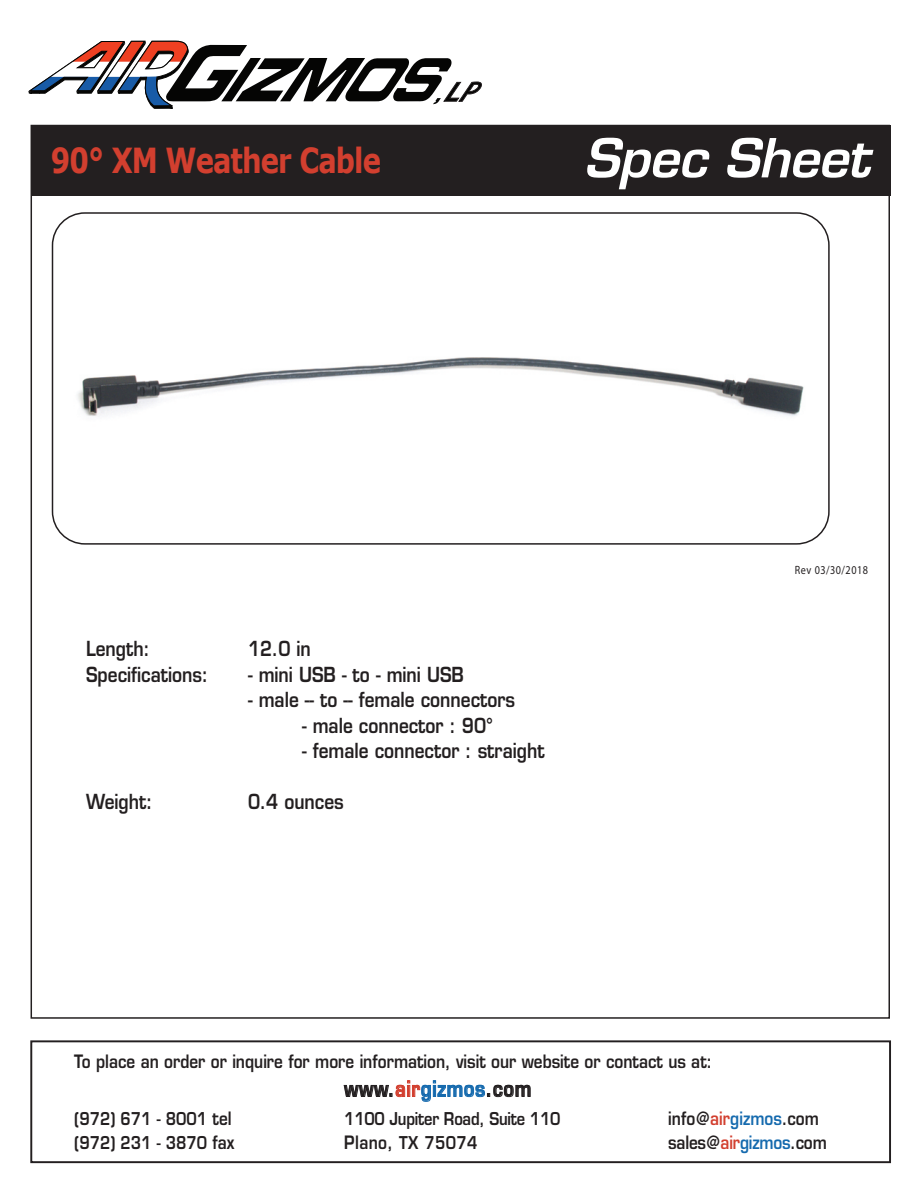
<style>
.page{position:relative;width:918px;height:1188px;background:#fff}
.page>*{position:absolute;margin:0;border:0;box-sizing:border-box;transform-origin:0 0}
.t1{font:italic 600 52.5px "Eurostile";letter-spacing:-.015em;color:#fff}
.t2{font:700 34.5px "Verdana";letter-spacing:-.035em;color:#d23f2f;scale:.8 1}
.t3{font:600 21px "Eurostile";letter-spacing:.045em;color:#231f20;scale:.85 1}
.t4{font:600 20.25px "Eurostile";color:#231f20;scale:.85 1}
.t5{font:600 18px "Eurostile";color:#231f20;scale:.85 1}
.t6{font:600 17.25px "Eurostile";color:#231f20;scale:.85 1}
.t7{font:12px "Myriad Pro";letter-spacing:.05em;color:#231f20;scale:.85 1}
.s1{color:#d23f2f}
.s2{color:#156aae}
.s3{font-size:18px}
</style>
<div class="page">
<img style="left:30px;top:124px;width:861px;height:1040px">
<div style="left:32px;top:125px;width:858px;height:71px;background:#231f20"></div>
<div style="left:52px;top:212px;width:778px;height:333px;border:2px solid #231f20;border-radius:32px"></div>
<div style="left:30px;top:1040px;width:861px;height:123px;border:2px solid #231f20"></div>
<svg style="left:344px;top:1081px;width:187px;height:21px"></svg>
<svg style="left:28px;top:40px;width:454px;height:69px"></svg>
<h2 class="t2" style="left:51px;top:136px;width:414px">90° XM Weather Cable</h2>
<h1 class="t1" style="left:584px;top:125px;width:287px">Spec Sheet</h1>
<p class="t4" style="left:86px;top:636px;width:76px">Length:</p>
<p class="t4" style="left:248px;top:636px;width:75px">12.0 in</p>
<p class="t4" style="left:86px;top:662px;width:145px">Specifications:</p>
<p class="t4" style="left:248px;top:662px;width:255px">- mini USB - to - mini USB</p>
<p class="t4" style="left:248px;top:687px;width:316px">- male -- to -- female connectors</p>
<p class="t4" style="left:302px;top:713px;width:226px">- male connector : 90°</p>
<p class="t4" style="left:302px;top:738px;width:287px">- female connector : straight</p>
<p class="t4" style="left:86px;top:789px;width:80px">Weight:</p>
<p class="t4" style="left:248px;top:789px;width:114px">0.4 ounces</p>
<p class="t7" style="left:795px;top:562px;width:88px">Rev 03/30/2018</p>
<p class="t5" style="left:74px;top:1050px;width:752px">To place an order or inquire for more information, visit our website or contact us at:</p>
<p class="t3" style="left:344px;top:1076px;width:222px">www.<span class="s1">air</span><span class="s2">gizmos</span>.com</p>
<p class="t6" style="left:74px;top:1108px;width:187px">(972) 671 - 8001 <span class="s3">tel</span></p>
<p class="t6" style="left:344px;top:1108px;width:256px">1100 Jupiter Road, Suite 110</p>
<p class="t5" style="left:668px;top:1107px;width:179px">info@<span class="s1">air</span><span class="s2">gizmos</span>.com</p>
<p class="t6" style="left:74px;top:1132px;width:190px">(972) 231 - 3870 <span class="s3">fax</span></p>
<p class="t6" style="left:344px;top:1132px;width:158px"><span class="s3">Plano,</span> TX 75074</p>
<p class="t5" style="left:668px;top:1131px;width:188px">sales@<span class="s1">air</span><span class="s2">gizmos</span>.com</p>
</div>
